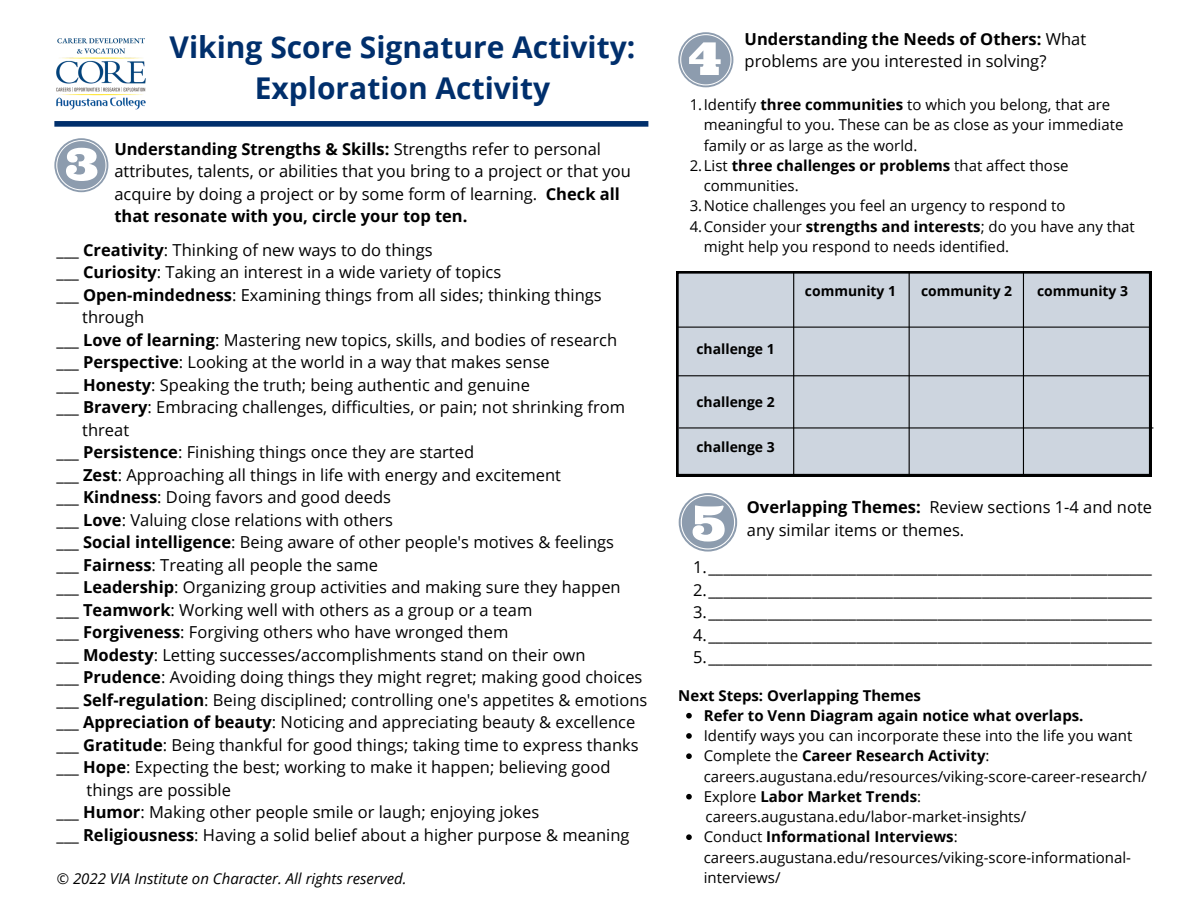
<style>
.page{position:relative;width:1188px;height:918px;background:#fff}
.page>*{position:absolute;margin:0;border:0;box-sizing:border-box;transform-origin:0 0}
.t1{font:700 30px/41.7px "Open Sans";color:#002f6c;text-align:center}
.t2{font:16.5px/22.5px "Open Sans";color:#000}
.t3{font:15px/20.2px "Open Sans";color:#000}
.t4{font:700 15px "Open Sans";color:#000}
.t5{font:italic 15px "Open Sans";color:#000}
.t6{font:700 13.95px "Open Sans";color:#000}
.s1{font-weight:700}
.s2{font-weight:400}
</style>
<div class="page">
<svg style="left:678px;top:32px;width:55px;height:55px"></svg>
<svg style="left:54px;top:138px;width:54px;height:54px"></svg>
<svg style="left:679px;top:493px;width:58px;height:59px"></svg>
<div style="left:54px;top:121px;width:594px;height:6px;background:#002f6c"></div>
<img style="left:54px;top:38px;width:102px;height:89px">
<svg style="left:686px;top:713px;width:6px;height:6px"></svg>
<svg style="left:686px;top:733px;width:6px;height:6px"></svg>
<svg style="left:686px;top:753px;width:6px;height:6px"></svg>
<svg style="left:686px;top:794px;width:6px;height:6px"></svg>
<svg style="left:686px;top:834px;width:6px;height:6px"></svg>
<div style="left:676px;top:271px;width:475px;height:205px;background:#cdd5df"></div>
<hr style="left:679px;top:427px;width:474px;height:2px;background:#000">
<hr style="left:676px;top:327px;width:475px;height:1px;background:#000">
<hr style="left:676px;top:375px;width:475px;height:1px;background:#000">
<hr style="left:793px;top:272px;width:1px;height:204px;background:#000">
<hr style="left:909px;top:272px;width:1px;height:204px;background:#000">
<hr style="left:1023px;top:271px;width:1px;height:204px;background:#000">
<h1 class="t1" style="left:170px;top:25px;width:467px">Viking Score Signature Activity:<br>Exploration Activity</h1>
<p class="t2" style="left:114px;top:137px;width:518px"><span class="s1">Understanding Strengths &amp; Skills:</span> Strengths refer to personal attributes, talents, or abilities that you bring to a project or that you acquire by doing a project or by some form of learning. <span class="s1">Check all that resonate with you, circle your top ten.</span></p>
<p class="t2" style="left:57px;top:238px;width:378px">___ <span class="s1">Creativity</span>: Thinking of new ways to do things</p>
<p class="t2" style="left:57px;top:261px;width:446px">___ <span class="s1">Curiosity</span>: Taking an interest in a wide variety of topics</p>
<p class="t2" style="left:57px;top:283px;width:547px">___ <span class="s1">Open-mindedness</span>: Examining things from all sides; thinking things</p>
<p class="t2" style="left:82px;top:306px;width:63px">through</p>
<p class="t2" style="left:57px;top:328px;width:562px">___ <span class="s1">Love of learning</span>: Mastering new topics, skills, and bodies of research</p>
<p class="t2" style="left:57px;top:351px;width:495px">___ <span class="s1">Perspective</span>: Looking at the world in a way that makes sense</p>
<p class="t2" style="left:57px;top:373px;width:475px">___ <span class="s1">Honesty</span>: Speaking the truth; being authentic and genuine</p>
<p class="t2" style="left:57px;top:396px;width:570px">___ <span class="s1">Bravery</span>: Embracing challenges, difficulties, or pain; not shrinking from</p>
<p class="t2" style="left:82px;top:418px;width:48px">threat</p>
<p class="t2" style="left:57px;top:441px;width:419px">___ <span class="s1">Persistence</span>: Finishing things once they are started</p>
<p class="t2" style="left:57px;top:463px;width:506px">___ <span class="s1">Zest</span>: Approaching all things in life with energy and excitement</p>
<p class="t2" style="left:57px;top:486px;width:336px">___ <span class="s1">Kindness</span>: Doing favors and good deeds</p>
<p class="t2" style="left:57px;top:508px;width:338px">___ <span class="s1">Love</span>: Valuing close relations with others</p>
<p class="t2" style="left:57px;top:531px;width:559px">___ <span class="s1">Social intelligence</span>: Being aware of other people's motives &amp; feelings</p>
<p class="t2" style="left:57px;top:553px;width:323px">___ <span class="s1">Fairness</span>: Treating all people the same</p>
<p class="t2" style="left:57px;top:576px;width:566px">___ <span class="s1">Leadership</span>: Organizing group activities and making sure they happen</p>
<p class="t2" style="left:57px;top:598px;width:477px">___ <span class="s1">Teamwork</span>: Working well with others as a group or a team</p>
<p class="t2" style="left:57px;top:621px;width:453px">___ <span class="s1">Forgiveness</span>: Forgiving others who have wronged them</p>
<p class="t2" style="left:57px;top:643px;width:530px">___ <span class="s1">Modesty</span>: Letting successes/accomplishments stand on their own</p>
<p class="t2" style="left:57px;top:666px;width:587px">___ <span class="s1">Prudence</span>: Avoiding doing things they might regret; making good choices</p>
<p class="t2" style="left:57px;top:688px;width:592px">___ <span class="s1">Self-regulation</span>: Being disciplined; controlling one's appetites &amp; emotions</p>
<p class="t2" style="left:57px;top:711px;width:580px">___ <span class="s1">Appreciation of beauty</span>: Noticing and appreciating beauty &amp; excellence</p>
<p class="t2" style="left:57px;top:733px;width:584px">___ <span class="s1">Gratitude</span>: Being thankful for good things; taking time to express thanks</p>
<p class="t2" style="left:57px;top:756px;width:555px">___ <span class="s1">Hope</span>: Expecting the best; working to make it happen; believing good</p>
<p class="t2" style="left:87px;top:778px;width:146px">things are possible</p>
<p class="t2" style="left:57px;top:801px;width:484px">___ <span class="s1">Humor</span>: Making other people smile or laugh; enjoying jokes</p>
<p class="t2" style="left:57px;top:823px;width:574px">___ <span class="s1">Religiousness</span>: Having a solid belief about a higher purpose &amp; meaning</p>
<p class="t5" style="left:57px;top:868px;width:351px">© 2022 VIA Institute on Character. All rights reserved.</p>
<p class="t2" style="left:745px;top:27px;width:343px"><span class="s1">Understanding the Needs of Others:</span> What problems are you interested in solving?</p>
<p class="t3" style="left:690px;top:94px;width:422px">1.Identify <span class="s1">three communities</span> to which you belong, that are</p>
<p class="t3" style="left:704px;top:115px;width:421px">meaningful to you. These can be as close as your immediate</p>
<p class="t3" style="left:704px;top:135px;width:215px">family or as large as the world.</p>
<p class="t4" style="left:690px;top:155px;width:380px"><span class="s2">2.List</span> three challenges or problems <span class="s2">that affect those</span></p>
<p class="t3" style="left:704px;top:175px;width:96px">communities.</p>
<p class="t3" style="left:690px;top:196px;width:377px">3.Notice challenges you feel an urgency to respond to</p>
<p class="t3" style="left:690px;top:216px;width:447px">4.Consider your <span class="s1">strengths and interests</span>; do you have any that</p>
<p class="t3" style="left:704px;top:236px;width:307px">might help you respond to needs identified.</p>
<p class="t6" style="left:696px;top:339px;width:80px">challenge 1</p>
<p class="t6" style="left:696px;top:392px;width:80px">challenge 2</p>
<p class="t6" style="left:696px;top:437px;width:80px">challenge 3</p>
<p class="t6" style="left:805px;top:281px;width:93px">community 1</p>
<p class="t6" style="left:921px;top:281px;width:93px">community 2</p>
<p class="t6" style="left:1037px;top:281px;width:93px">community 3</p>
<p class="t2" style="left:747px;top:496px;width:407px"><span class="s1">Overlapping Themes:</span> Review sections 1-4 and note any similar items or themes.</p>
<p class="t2" style="left:693px;top:556px;width:460px;text-align:justify">1.____________________________________________________________ 2.____________________________________________________________ 3.____________________________________________________________ 4.____________________________________________________________ 5.____________________________________________________________</p>
<p class="t4" style="left:678px;top:684px;width:244px">Next Steps: Overlapping Themes</p>
<p class="t4" style="left:704px;top:705px;width:381px">Refer to Venn Diagram again notice what overlaps.</p>
<p class="t3" style="left:704px;top:725px;width:445px">Identify ways you can incorporate these into the life you want Complete the <span class="s1">Career Research Activity</span>: careers.augustana.edu/resources/viking-score-career-research/ Explore <span class="s1">Labor Market Trends</span>:</p>
<p class="t3" style="left:704px;top:826px;width:429px">Conduct <span class="s1">Informational Interviews</span>: careers.augustana.edu/resources/viking-score-informational&shy;interviews/</p>
<p class="t3" style="left:706px;top:806px;width:322px">careers.augustana.edu/labor-market-insights/</p>
</div>
